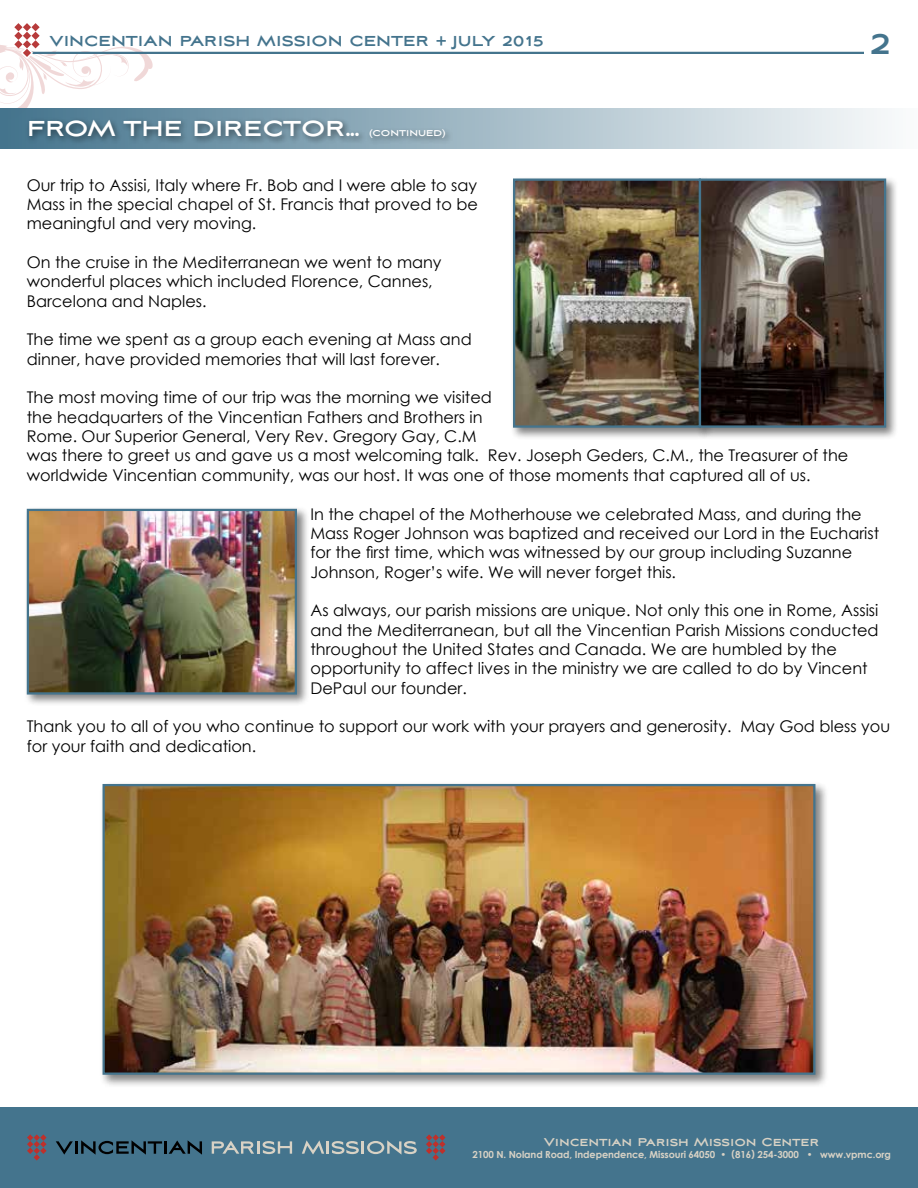
<style>
.page{position:relative;width:918px;height:1188px;background:#fff}
.page>*{position:absolute;margin:0;border:0;box-sizing:border-box;transform-origin:0 0}
.t1{font:700 36px "Aviano Sans";color:#44748d}
.t2{font:700 27px "Aviano Sans";color:#fff}
.t3{font:700 18px "Aviano Sans";color:#44748d}
.t4{font:16.2px/19.4px "Century Gothic";color:#000}
.t5{font:700 14.1px "Aviano Sans";letter-spacing:-.01em;color:#d8d2c5}
.t6{font:700 10.5px "Aviano Sans";color:#fff}
.t7{font:700 9.75px "Century Gothic";letter-spacing:-.01em;color:#d8d2c5}
</style>
<div class="page">
<hr style="left:30px;top:52px;width:834px;height:2px;background:#44748d">
<svg style="left:0;top:23px;width:153px;height:85px"></svg>
<div style="left:0;top:108px;width:918px;height:40px;background:linear-gradient(to right,#43738c,#fafbfc)"></div>
<div style="left:26px;top:117px;width:427px;height:29px;background:#000;opacity:.5"></div>
<div style="left:0;top:1107px;width:918px;height:81px;background:#44748d"></div>
<svg style="left:27px;top:1134px;width:20px;height:27px"></svg>
<svg style="left:426px;top:1134px;width:19px;height:27px"></svg>
<svg style="left:56px;top:1140px;width:146px;height:15px"></svg>
<svg style="left:212px;top:1141px;width:80px;height:13px"></svg>
<svg style="left:302px;top:1140px;width:115px;height:15px"></svg>
<div style="left:24px;top:506px;width:285px;height:201px;background:#000;opacity:.5"></div>
<img style="left:30px;top:512px;width:264px;height:180px">
<div style="left:27px;top:509px;width:270px;height:186px;border:2px solid #44748d"></div>
<div style="left:510px;top:175px;width:204px;height:265px;background:#000;opacity:.5"></div>
<img style="left:516px;top:181px;width:180px;height:244px">
<div style="left:513px;top:178px;width:188px;height:250px;border:2px solid #44748d"></div>
<div style="left:696px;top:175px;width:203px;height:265px;background:#000;opacity:.5"></div>
<div style="left:699px;top:178px;width:187px;height:250px;border:2px solid #44748d"></div>
<div style="left:100px;top:781px;width:729px;height:307px;background:#000;opacity:.5"></div>
<img style="left:106px;top:787px;width:706px;height:285px">
<div style="left:103px;top:784px;width:712px;height:291px;border:2px solid #44748d"></div>
<p class="t3" style="left:50px;top:30px;width:496px">VINCENTIAN PARISH MISSION CENTER + JULY 2015</p>
<h2 class="t2" style="left:27px;top:112px;width:334px">FROM THE DIRECTOR...</h2>
<p class="t6" style="left:369px;top:127px;width:78px">(CONTINUED)</p>
<h1 class="t1" style="left:870px;top:22px;width:23px">2</h1>
<p class="t4" style="left:27px;top:175px;width:453px;text-align:justify">Our trip to Assisi, Italy where Fr. Bob and I were able to say Mass in the special chapel of St. Francis that proved to be meaningful and very moving.</p>
<p class="t4" style="left:27px;top:252px;width:416px">On the cruise in the Mediterranean we went to many wonderful places which included Florence, Cannes,<br>Barcelona and Naples.</p>
<p class="t4" style="left:27px;top:330px;width:447px">The time we spent as a group each evening at Mass and dinner, have provided memories that will last forever.</p>
<p class="t4" style="left:27px;top:388px;width:823px">The most moving time of our trip was the morning we visited<br>the headquarters of the Vincentian Fathers and Brothers in<br>Rome. Our Superior General, Very Rev. Gregory Gay, C.M<br>was there to greet us and gave us a most welcoming talk. Rev. Joseph Geders, C.M., the Treasurer of the worldwide Vincentian community, was our host. It was one of those moments that captured all of us.</p>
<p class="t4" style="left:310px;top:504px;width:570px">In the chapel of the Motherhouse we celebrated Mass, and during the Mass Roger Johnson was baptized and received our Lord in the Eucharist for the first time, which was witnessed by our group including Suzanne Johnson, Roger’s wife. We will never forget this.</p>
<p class="t4" style="left:310px;top:601px;width:570px">As always, our parish missions are unique. Not only this one in Rome, Assisi and the Mediterranean, but all the Vincentian Parish Missions conducted throughout the United States and Canada. We are humbled by the opportunity to affect lives in the ministry we are called to do by Vincent DePaul our founder.</p>
<p class="t4" style="left:27px;top:717px;width:865px">Thank you to all of you who continue to support our work with your prayers and generosity. May God bless you for your faith and dedication.</p>
<p class="t5" style="left:544px;top:1134px;width:277px">Vincentian Parish Mission Center</p>
<p class="t7" style="left:472px;top:1147px;width:420px">2100 N. Noland Road, Independence, Missouri 64050 • (816) 254-3000 • www.vpmc.org</p>
</div>
